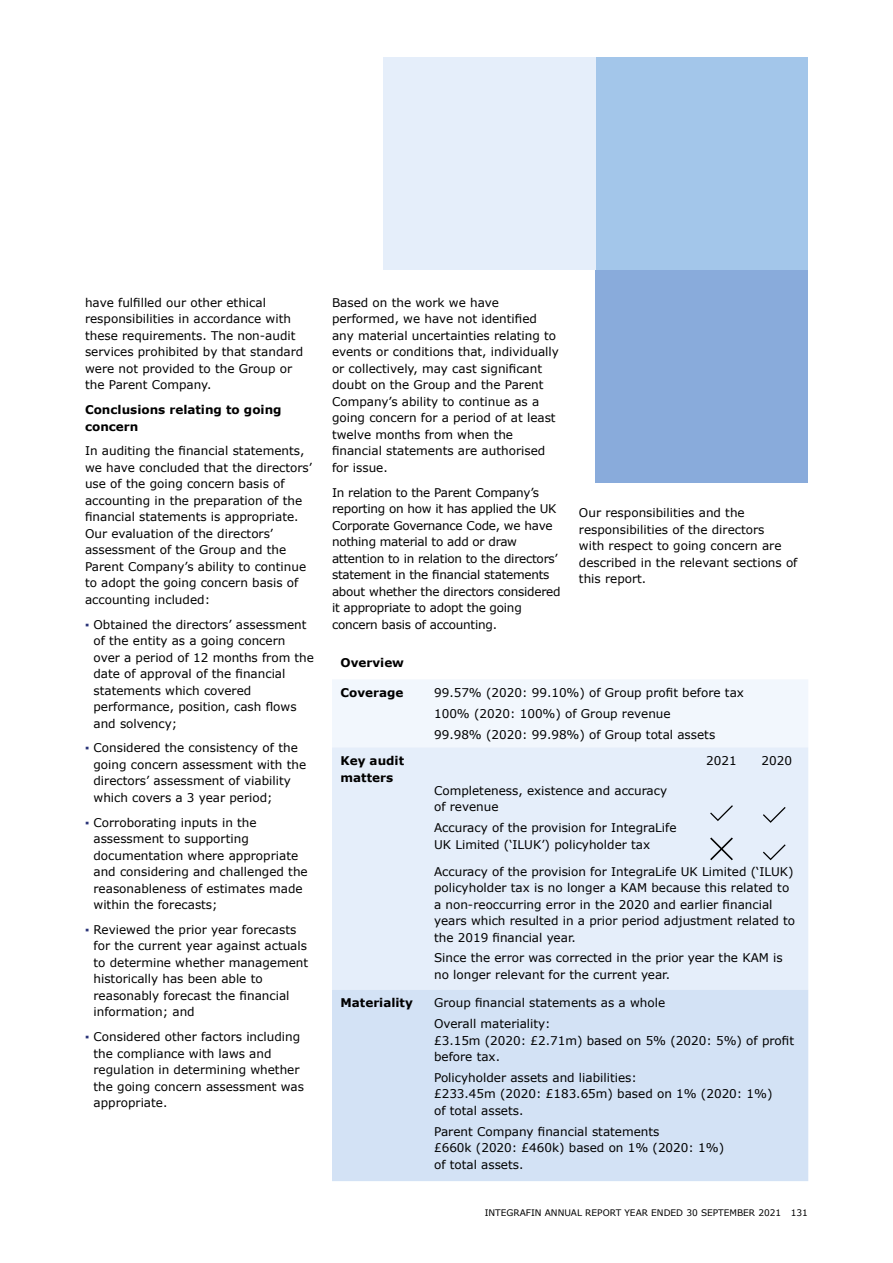
<style>
.page{position:relative;width:893px;height:1263px;background:#fff}
.page>*{position:absolute;margin:0;border:0;box-sizing:border-box;transform-origin:0 0}
.t1{font:12px/16.5px "Verdana";color:#000}
.t2{font:12px/16.5px "Verdana";letter-spacing:-.02em;color:#000}
.t3{font:700 12px/16.5px "Verdana";color:#000}
.t4{font:9px "Verdana";color:#000}
.s1{color:#283277}
</style>
<div class="page">
<div style="left:332px;top:680px;width:476px;height:67px;background:#f2f7fd"></div>
<div style="left:332px;top:747px;width:476px;height:243px;background:#e5eefa"></div>
<div style="left:332px;top:990px;width:476px;height:191px;background:#d3e2f5"></div>
<div style="left:595px;top:57px;width:213px;height:213px;background:#a3c6ea"></div>
<div style="left:383px;top:57px;width:212px;height:213px;background:#e5eefa"></div>
<div style="left:595px;top:270px;width:213px;height:213px;background:#89abdb"></div>
<svg style="left:710px;top:805px;width:23px;height:16px"></svg>
<svg style="left:763px;top:807px;width:23px;height:16px"></svg>
<svg style="left:763px;top:844px;width:23px;height:16px"></svg>
<svg style="left:710px;top:837px;width:23px;height:23px"></svg>
<p class="t1" style="left:85px;top:294px;width:220px">have fulfilled our other ethical responsibilities in accordance with these requirements. The non-audit services prohibited by that standard were not provided to the Group or the Parent Company.</p>
<p class="t3" style="left:85px;top:402px;width:198px">Conclusions relating to going concern</p>
<p class="t1" style="left:85px;top:443px;width:228px">In auditing the financial statements, we have concluded that the directors’ use of the going concern basis of accounting in the preparation of the financial statements is appropriate.<br>Our evaluation of the directors’ assessment of the Group and the Parent Company’s ability to continue to adopt the going concern basis of accounting included:</p>
<p class="t1" style="left:94px;top:616px;width:222px;text-indent:-8px"><span class="s1">▪</span> Obtained the directors’ assessment of the entity as a going concern over a period of 12 months from the date of approval of the financial statements which covered performance, position, cash flows and solvency;</p>
<p class="t1" style="left:94px;top:740px;width:214px;text-indent:-8px"><span class="s1">▪</span> Considered the consistency of the going concern assessment with the directors’ assessment of viability which covers a 3 year period;</p>
<p class="t1" style="left:94px;top:814px;width:216px;text-indent:-8px"><span class="s1">▪</span> Corroborating inputs in the assessment to supporting documentation where appropriate and considering and challenged the reasonableness of estimates made within the forecasts;</p>
<p class="t1" style="left:94px;top:921px;width:216px;text-indent:-8px"><span class="s1">▪</span> Reviewed the prior year forecasts for the current year against actuals to determine whether management historically has been able to reasonably forecast the financial information; and</p>
<p class="t1" style="left:94px;top:1029px;width:212px;text-indent:-8px"><span class="s1">▪</span> Considered other factors including the compliance with laws and regulation in determining whether the going concern assessment was appropriate.</p>
<p class="t1" style="left:332px;top:294px;width:228px">Based on the work we have performed, we have not identified any material uncertainties relating to events or conditions that, individually or collectively, may cast significant doubt on the Group and the Parent<br>Company’s ability to continue as a going concern for a period of at least twelve months from when the financial statements are authorised for issue.</p>
<p class="t2" style="left:332px;top:484px;width:230px">In relation to the Parent Company’s reporting on how it has applied the UK Corporate Governance Code, we have nothing material to add or draw attention to in relation to the directors’ statement in the financial statements about whether the directors considered it appropriate to adopt the going concern basis of accounting.</p>
<p class="t1" style="left:579px;top:505px;width:220px">Our responsibilities and the responsibilities of the directors<br>with respect to going concern are described in the relevant sections of this report.</p>
<p class="t3" style="left:340px;top:655px;width:65px">Overview</p>
<p class="t3" style="left:340px;top:684px;width:65px">Coverage</p>
<p class="t1" style="left:434px;top:682px;width:311px;line-height:20.7px">99.57% (2020: 99.10%) of Group profit before tax<br>100% (2020: 100%) of Group revenue<br>99.98% (2020: 99.98%) of Group total assets</p>
<p class="t3" style="left:340px;top:752px;width:65px">Key audit matters</p>
<p class="t1" style="left:706px;top:753px;width:32px">2021</p>
<p class="t1" style="left:761px;top:753px;width:32px">2020</p>
<p class="t1" style="left:434px;top:782px;width:235px">Completeness, existence and accuracy of revenue</p>
<p class="t1" style="left:434px;top:820px;width:244px">Accuracy of the provision for IntegraLife<br>UK Limited (‘ILUK’) policyholder tax</p>
<p class="t1" style="left:434px;top:863px;width:362px">Accuracy of the provision for IntegraLife UK Limited (‘ILUK) policyholder tax is no longer a KAM because this related to a non-reoccurring error in the 2020 and earlier financial years which resulted in a prior period adjustment related to the 2019 financial year.</p>
<p class="t1" style="left:434px;top:950px;width:350px">Since the error was corrected in the prior year the KAM is no longer relevant for the current year.</p>
<p class="t3" style="left:340px;top:995px;width:74px">Materiality</p>
<p class="t1" style="left:434px;top:993px;width:233px;line-height:20.7px">Group financial statements as a whole<br>Overall materiality:</p>
<p class="t1" style="left:434px;top:1032px;width:362px">£3.15m (2020: £2.71m) based on 5% (2020: 5%) of profit before tax.</p>
<p class="t1" style="left:434px;top:1069px;width:340px">Policyholder assets and liabilities:<br>£233.45m (2020: £183.65m) based on 1% (2020: 1%) of total assets.</p>
<p class="t1" style="left:434px;top:1123px;width:292px">Parent Company financial statements<br>£660k (2020: £460k) based on 1% (2020: 1%) of total assets.</p>
<p class="t4" style="left:485px;top:1207px;width:325px">INTEGRAFIN ANNUAL REPORT YEAR ENDED 30 SEPTEMBER 2021 131</p>
</div>
